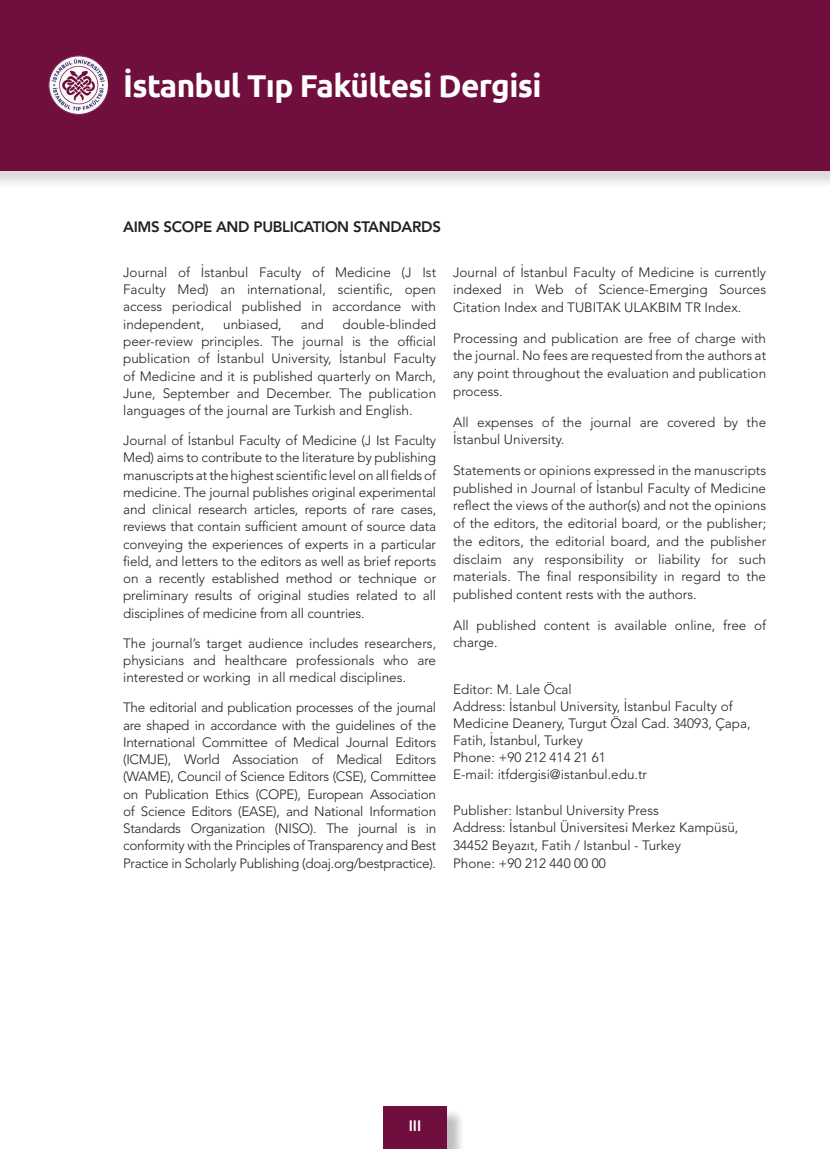
<style>
.page{position:relative;width:830px;height:1149px;background:#fff}
.page>*{position:absolute;margin:0;border:0;box-sizing:border-box;transform-origin:0 0}
.t1{font:700 31.5px "Ubuntu";letter-spacing:-.02em;color:#fff}
.t2{font:800 15px "Avenir LT Std";letter-spacing:-.02em;color:#231f20}
.t3{font:800 15px "Avenir LT Std";color:#fff}
.t4{font:300 13.5px/17.2px "Avenir LT Std";color:#231f20;text-align:justify}
</style>
<div class="page">
<div style="left:385px;top:1108px;width:80px;height:40px;background:#231f20;opacity:.16"></div>
<div style="left:383px;top:1106px;width:63px;height:42px;background:#700f3d"></div>
<div style="left:0;top:0;width:829px;height:189px;background:#231f20;opacity:.16"></div>
<div style="left:0;top:0;width:829px;height:170px;background:#700f3d"></div>
<img style="left:49px;top:55px;width:59px;height:60px">
<h1 class="t1" style="left:123px;top:67px;width:420px">İstanbul Tıp Fakültesi Dergisi</h1>
<p class="t2" style="left:123px;top:218px;width:319px">AIMS SCOPE AND PUBLICATION STANDARDS</p>
<p class="t4" style="left:123px;top:263px;width:314px">Journal of İstanbul Faculty of Medicine (J Ist Faculty Med) an international, scientific, open access periodical published in accordance with independent,</p>
<p class="t4" style="left:123px;top:315px;width:314px;text-indent:219px">double-blinded peer-review principles. The journal is the official publication of İstanbul University, İstanbul Faculty of Medicine and it is published quarterly on March, June, September and December. The publication languages of the journal are Turkish and English.</p>
<p class="t4" style="left:123px;top:431px;width:314px">Journal of İstanbul Faculty of Medicine (J Ist Faculty Med) aims to contribute to the literature by publishing manuscripts at the highest scientific level on all fields of medicine. The journal publishes original experimental and clinical research articles, reports of rare cases, reviews that contain sufficient amount of source data conveying the experiences of experts in a particular field, and letters to the editors as well as brief reports on a recently established method or technique or preliminary results of original studies related to all disciplines of medicine from all countries.</p>
<p class="t4" style="left:123px;top:634px;width:314px">The journal’s target audience includes researchers, physicians and healthcare professionals who are interested or working in all medical disciplines.</p>
<p class="t4" style="left:123px;top:698px;width:314px">The editorial and publication processes of the journal are shaped in accordance with the guidelines of the International Committee of Medical Journal Editors (ICMJE), World Association of Medical Editors (WAME), Council of Science Editors (CSE), Committee on Publication Ethics (COPE), European Association of Science Editors (EASE), and National Information Standards Organization (NISO). The journal is in conformity with the Principles of Transparency and Best Practice in Scholarly Publishing (doaj.org/bestpractice).</p>
<p class="t4" style="left:223px;top:315px;width:60px">unbiased,</p>
<p class="t4" style="left:301px;top:315px;width:24px">and</p>
<p class="t4" style="left:453px;top:263px;width:314px;line-height:17.7px">Journal of İstanbul Faculty of Medicine is currently indexed in Web of Science-Emerging Sources Citation Index and TUBITAK ULAKBIM TR Index.</p>
<p class="t4" style="left:453px;top:329px;width:314px;line-height:17.7px">Processing and publication are free of charge with the journal. No fees are requested from the authors at any point throughout the evaluation and publication process.</p>
<p class="t4" style="left:453px;top:413px;width:314px;line-height:17.7px">All expenses of the journal are covered by the<br>İstanbul University.</p>
<p class="t4" style="left:453px;top:461px;width:314px;line-height:17.7px">Statements or opinions expressed in the manuscripts published in Journal of İstanbul Faculty of Medicine reflect the views of the author(s) and not the opinions of the editors, the editorial board, or the publisher; the editors, the editorial board, and the publisher disclaim any responsibility or liability for such materials. The final responsibility in regard to the published content rests with the authors.</p>
<p class="t4" style="left:453px;top:615px;width:314px;line-height:17.7px">All published content is available online, free of charge.</p>
<p class="t4" style="left:453px;top:680px;width:299px;text-align:left">Editor: M. Lale Öcal<br>Address: İstanbul University, İstanbul Faculty of Medicine Deanery, Turgut Özal Cad. 34093, Çapa, Fatih, İstanbul, Turkey<br>Phone: +90 212 414 21 61<br>E-mail: itfdergisi@istanbul.edu.tr</p>
<p class="t4" style="left:453px;top:800px;width:287px;line-height:17.7px;text-align:left">Publisher: Istanbul University Press<br>Address: İstanbul Üniversitesi Merkez Kampüsü, 34452 Beyazıt, Fatih / Istanbul - Turkey<br>Phone: +90 212 440 00 00</p>
<p class="t3" style="left:408px;top:1115px;width:14px">III</p>
</div>
